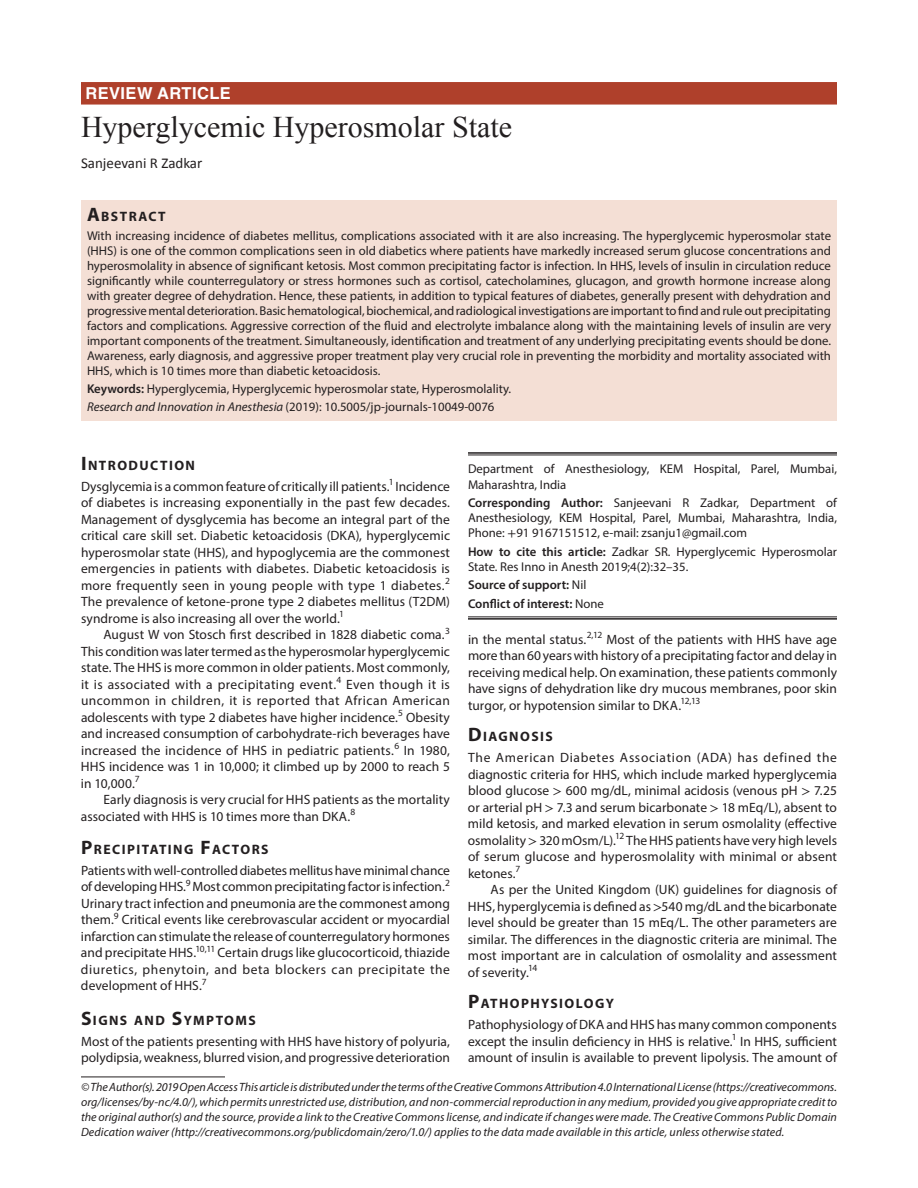
<style>
.page{position:relative;width:918px;height:1188px;background:#fff}
.page>*{position:absolute;margin:0;border:0;box-sizing:border-box;transform-origin:0 0}
.t1{font:30px "Times New Roman";color:#231f20}
.t2{font:700 16.5px "Helvetica LT Std";letter-spacing:.025em;color:#fff}
.t3{font:15px "Calibri";color:#231f20}
.t4{font:700 13.65px "Myriad Pro";letter-spacing:.105em;color:#231f20}
.t5{font:13.5px/16.5px "Myriad Pro";letter-spacing:.005em;color:#231f20;text-align:justify}
.t6{font:12.75px/15px "Myriad Pro";color:#231f20}
.t7{font:600 12.75px/18.3px "Myriad Pro";color:#231f20}
.t8{font:italic 12px/15px "Myriad Pro";letter-spacing:.005em;color:#231f20;text-align:justify}
.s1{font-size:19.5px}
.s2{font-weight:600}
.s3{font-style:italic}
.s4{font-family:"STIX"}
.s5{font-weight:400}
</style>
<div class="page">
<div style="left:81px;top:82px;width:756px;height:23px;background:#af402b"></div>
<div style="left:81px;top:200px;width:756px;height:26px;background:#f4dfd5"></div>
<div style="left:81px;top:225px;width:756px;height:159px;background:#f4dfd5"></div>
<div style="left:81px;top:378px;width:756px;height:24px;background:#f4dfd5"></div>
<div style="left:81px;top:396px;width:756px;height:24px;background:#f4dfd5"></div>
<hr style="left:468px;top:452px;width:369px;height:2px;background:#231f20">
<hr style="left:468px;top:455px;width:369px;height:1px;background:#231f20">
<hr style="left:468px;top:617px;width:369px;height:1px;background:#231f20">
<hr style="left:468px;top:618px;width:369px;height:2px;background:#231f20">
<hr style="left:81px;top:1077px;width:144px;height:1px;background:#231f20">
<p class="t2" style="left:86px;top:83px;width:147px">REVIEW ARTICLE</p>
<h1 class="t1" style="left:81px;top:107px;width:433px">Hyperglycemic Hyperosmolar State</h1>
<p class="t3" style="left:81px;top:154px;width:123px">Sanjeevani R Zadkar</p>
<p class="t4" style="left:87px;top:207px;width:80px"><span class="s1">A</span>BSTRACT</p>
<p class="t6" style="left:87px;top:228px;width:746px;text-align:justify">With increasing incidence of diabetes mellitus, complications associated with it are also increasing. The hyperglycemic hyperosmolar state (HHS) is one of the common complications seen in old diabetics where patients have markedly increased serum glucose concentrations and hyperosmolality in absence of significant ketosis. Most common precipitating factor is infection. In HHS, levels of insulin in circulation reduce significantly while counterregulatory or stress hormones such as cortisol, catecholamines, glucagon, and growth hormone increase along with greater degree of dehydration. Hence, these patients, in addition to typical features of diabetes, generally present with dehydration and progressive mental deterioration. Basic hematological, biochemical, and radiological investigations are important to find and rule out precipitating factors and complications. Aggressive correction of the fluid and electrolyte imbalance along with the maintaining levels of insulin are very important components of the treatment. Simultaneously, identification and treatment of any underlying precipitating events should be done.<br>Awareness, early diagnosis, and aggressive proper treatment play very crucial role in preventing the morbidity and mortality associated with HHS, which is 10 times more than diabetic ketoacidosis.</p>
<p class="t6" style="left:87px;top:380px;width:426px;line-height:18px"><span class="s2">Keywords:</span> Hyperglycemia, Hyperglycemic hyperosmolar state, Hyperosmolality.<br><span class="s3">Research and Innovation in Anesthesia</span> (2019): 10.5005/jp-journals-10049-0076</p>
<p class="t4" style="left:81px;top:456px;width:116px"><span class="s1">I</span>NTRODUCTION</p>
<p class="t5" style="left:81px;top:478px;width:371px">Dysglycemia is a common feature of critically ill patients.<sup>1</sup> Incidence of diabetes is increasing exponentially in the past few decades.<br>Management of dysglycemia has become an integral part of the critical care skill set. Diabetic ketoacidosis (DKA), hyperglycemic hyperosmolar state (HHS), and hypoglycemia are the commonest emergencies in patients with diabetes. Diabetic ketoacidosis is more frequently seen in young people with type 1 diabetes.<sup>2<br></sup>The prevalence of ketone-prone type 2 diabetes mellitus (T2DM) syndrome is also increasing all over the world.<sup>1</sup></p>
<p class="t5" style="left:81px;top:626px;width:371px;text-indent:23px">August W von Stosch first described in 1828 diabetic coma.<sup>3<br></sup>This condition was later termed as the hyperosmolar hyperglycemic state. The HHS is more common in older patients. Most commonly, it is associated with a precipitating event.<sup>4</sup> Even though it is uncommon in children, it is reported that African American adolescents with type 2 diabetes have higher incidence.<sup>5</sup> Obesity and increased consumption of carbohydrate-rich beverages have increased the incidence of HHS in pediatric patients.<sup>6</sup> In 1980, HHS incidence was 1 in 10,000; it climbed up by 2000 to reach 5 in 10,000.<sup>7</sup></p>
<p class="t5" style="left:81px;top:791px;width:371px;text-indent:23px">Early diagnosis is very crucial for HHS patients as the mortality associated with HHS is 10 times more than DKA.<sup>8</sup></p>
<p class="t4" style="left:81px;top:840px;width:189px"><span class="s1">P</span>RECIPITATING <span class="s1">F</span>ACTORS</p>
<p class="t5" style="left:81px;top:862px;width:371px">Patients with well-controlled diabetes mellitus have minimal chance of developing HHS.<sup>9</sup> Most common precipitating factor is infection.<sup>2<br></sup>Urinary tract infection and pneumonia are the commonest among them.<sup>9</sup> Critical events like cerebrovascular accident or myocardial infarction can stimulate the release of counterregulatory hormones and precipitate HHS.<sup>10,11</sup> Certain drugs like glucocorticoid, thiazide diuretics, phenytoin, and beta blockers can precipitate the development of HHS.<sup>7</sup></p>
<p class="t4" style="left:81px;top:1011px;width:176px"><span class="s1">S</span>IGNS AND <span class="s1">S</span>YMPTOMS</p>
<p class="t5" style="left:81px;top:1033px;width:370px">Most of the patients presenting with HHS have history of polyuria, polydipsia, weakness, blurred vision, and progressive deterioration</p>
<p class="t6" style="left:468px;top:461px;width:370px">Department of Anesthesiology, KEM Hospital, Parel, Mumbai,<br>Maharashtra, India</p>
<p class="t6" style="left:468px;top:495px;width:371px;text-align:justify"><span class="s2">Corresponding Author:</span> Sanjeevani R Zadkar, Department of Anesthesiology, KEM Hospital, Parel, Mumbai, Maharashtra, India, Phone: <span class="s4">+</span>91 9167151512, e-mail: zsanju1@gmail.com</p>
<p class="t6" style="left:468px;top:544px;width:371px"><span class="s2">How to cite this article:</span> Zadkar SR. Hyperglycemic Hyperosmolar<br>State. Res Inno in Anesth 2019;4(2):32–35.</p>
<p class="t7" style="left:468px;top:576px;width:137px">Source of support: <span class="s5">Nil<br></span>Conflict of interest: <span class="s5">None</span></p>
<p class="t5" style="left:468px;top:631px;width:371px">in the mental status.<sup>2,12</sup> Most of the patients with HHS have age more than 60 years with history of a precipitating factor and delay in receiving medical help. On examination, these patients commonly have signs of dehydration like dry mucous membranes, poor skin turgor, or hypotension similar to DKA.<sup>12,13</sup></p>
<p class="t4" style="left:468px;top:728px;width:86px"><span class="s1">D</span>IAGNOSIS</p>
<p class="t5" style="left:468px;top:749px;width:371px">The American Diabetes Association (ADA) has defined the diagnostic criteria for HHS, which include marked hyperglycemia blood glucose <span class="s4">&gt;</span> 600 mg/dL, minimal acidosis (venous pH <span class="s4">&gt;</span> 7.25 or arterial pH <span class="s4">&gt;</span> 7.3 and serum bicarbonate <span class="s4">&gt;</span> 18 mEq/L), absent to mild ketosis, and marked elevation in serum osmolality (effective osmolality <span class="s4">&gt;</span> 320 mOsm/L).<sup>12</sup> The HHS patients have very high levels of serum glucose and hyperosmolality with minimal or absent ketones.<sup>7</sup></p>
<p class="t5" style="left:468px;top:881px;width:371px;text-indent:23px">As per the United Kingdom (UK) guidelines for diagnosis of HHS, hyperglycemia is defined as <span class="s4">&gt;</span>540 mg/dL and the bicarbonate level should be greater than 15 mEq/L. The other parameters are similar. The differences in the diagnostic criteria are minimal. The most important are in calculation of osmolality and assessment of severity.<sup>14</sup></p>
<p class="t4" style="left:468px;top:995px;width:148px"><span class="s1">P</span>ATHOPHYSIOLOGY</p>
<p class="t5" style="left:468px;top:1016px;width:371px">Pathophysiology of DKA and HHS has many common components except the insulin deficiency in HHS is relative.<sup>1</sup> In HHS, sufficient amount of insulin is available to prevent lipolysis. The amount of</p>
<p class="t8" style="left:81px;top:1079px;width:758px">© The Author(s). 2019 Open Access This article is distributed under the terms of the Creative Commons Attribution 4.0 International License (https://creativecommons. org/licenses/by-nc/4.0/), which permits unrestricted use, distribution, and non-commercial reproduction in any medium, provided you give appropriate credit to the original author(s) and the source, provide a link to the Creative Commons license, and indicate if changes were made. The Creative Commons Public Domain Dedication waiver (http://creativecommons.org/publicdomain/zero/1.0/) applies to the data made available in this article, unless otherwise stated.</p>
</div>
